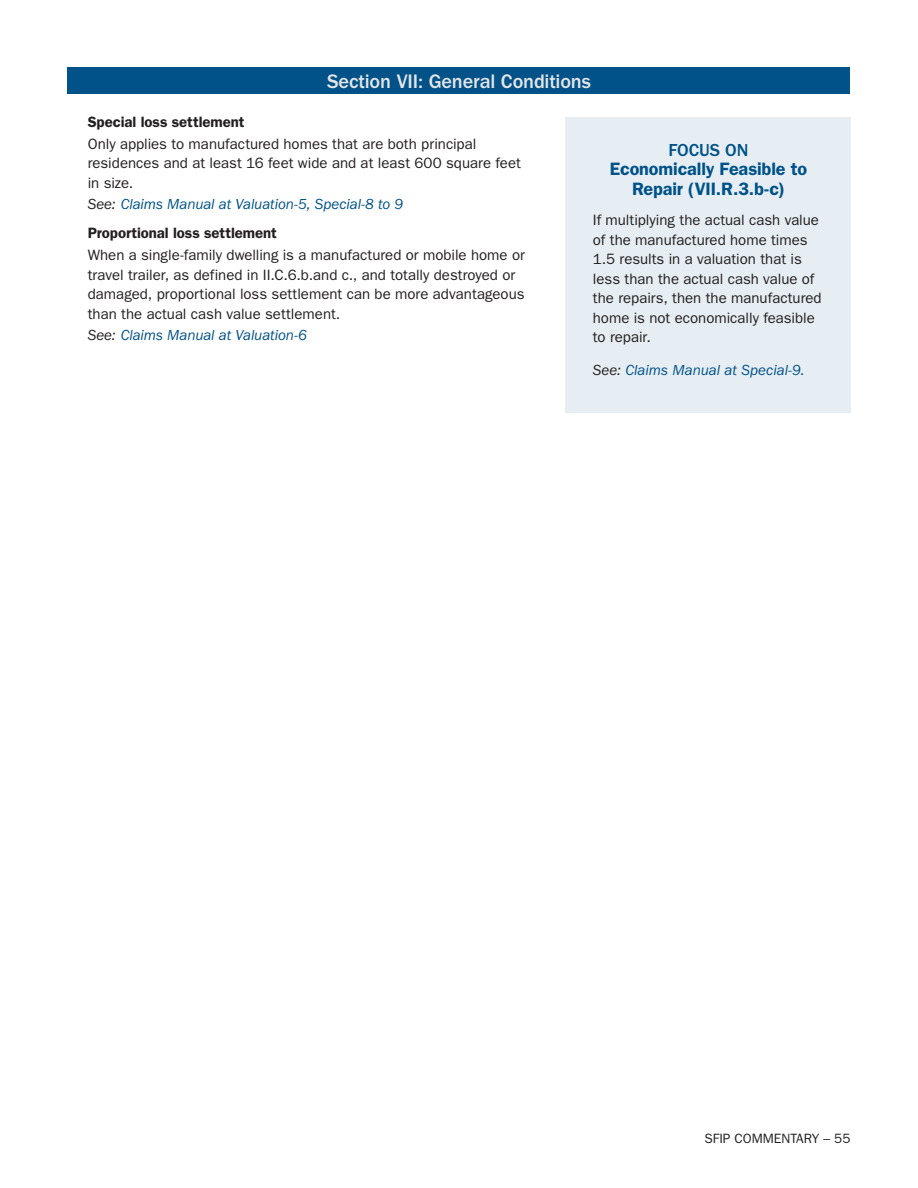
<style>
.page{position:relative;width:918px;height:1188px;background:#fff}
.page>*{position:absolute;margin:0;border:0;box-sizing:border-box;transform-origin:0 0}
.t1{font:500 20.25px "ITC Franklin Gothic Std";letter-spacing:-.01em;color:#e4e5e7}
.t2{font:600 18px/19.5px "ITC Franklin Gothic Std";letter-spacing:-.01em;color:#005288;text-align:center}
.t3{font:500 18px "ITC Franklin Gothic Std";color:#005288}
.t4{font:15px/19.5px "ITC Franklin Gothic Std";color:#231f20}
.t5{font:italic 15px/29.2px "ITC Franklin Gothic Std";letter-spacing:-.005em;color:#005288}
.t6{font:600 15px "ITC Franklin Gothic Std";letter-spacing:-.005em;color:#231f20}
.t7{font:13.5px "ITC Franklin Gothic Std";color:#231f20}
.s1{color:#231f20}
.s2{font-weight:600;font-style:normal;color:#231f20}
</style>
<div class="page">
<div style="left:68px;top:68px;width:782px;height:26px;background:#005288"></div>
<div style="left:566px;top:117px;width:285px;height:296px;background:#e6eef3"></div>
<h1 class="t1" style="left:327px;top:70px;width:265px">Section VII: General Conditions</h1>
<p class="t6" style="left:88px;top:113px;width:158px">Special loss settlement</p>
<p class="t4" style="left:88px;top:134px;width:435px">Only applies to manufactured homes that are both principal residences and at least 16 feet wide and at least 600 square feet in size.</p>
<p class="t5" style="left:88px;top:190px;width:317px"><span class="s1">See:</span> Claims Manual at Valuation-5, Special-8 to 9<br><span class="s2">Proportional loss settlement</span></p>
<p class="t4" style="left:88px;top:245px;width:439px">When a single-family dwelling is a manufactured or mobile home or travel trailer, as defined in II.C.6.b.and c., and totally destroyed or damaged, proportional loss settlement can be more advantageous than the actual cash value settlement.</p>
<p class="t5" style="left:88px;top:321px;width:221px"><span class="s1">See:</span> Claims Manual at Valuation-6</p>
<p class="t3" style="left:668px;top:140px;width:81px">FOCUS ON</p>
<p class="t2" style="left:610px;top:160px;width:199px">Economically Feasible to<br>Repair (VII.R.3.b-c)</p>
<p class="t4" style="left:593px;top:211px;width:230px">If multiplying the actual cash value of the manufactured home times<br>1.5 results in a valuation that is less than the actual cash value of the repairs, then the manufactured home is not economically feasible to repair.</p>
<p class="t5" style="left:593px;top:355px;width:213px"><span class="s1">See:</span> Claims Manual at Special-9.</p>
<p class="t7" style="left:704px;top:1131px;width:148px">SFIP COMMENTARY – 55</p>
</div>
